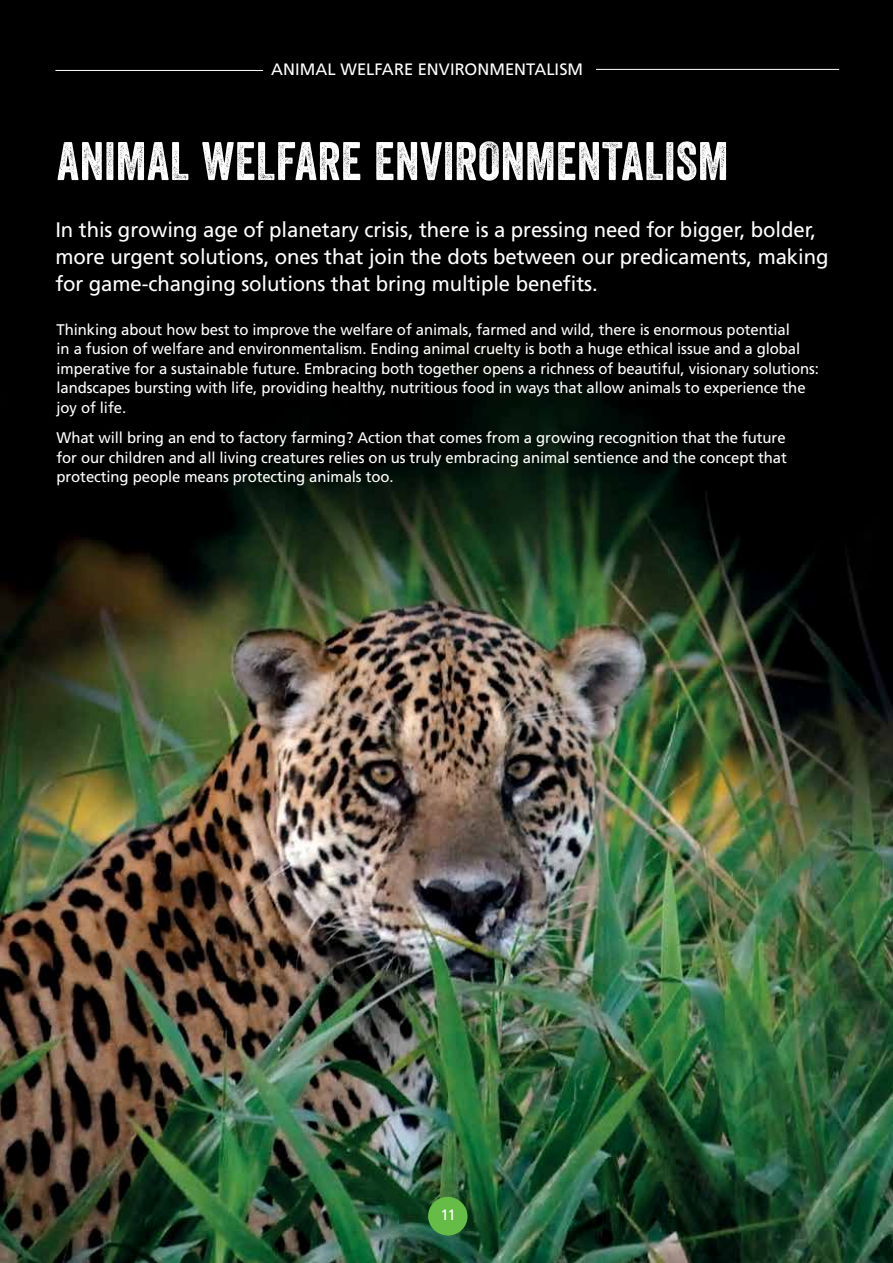
<style>
.page{position:relative;width:893px;height:1263px;background:#fff}
.page>*{position:absolute;margin:0;border:0;box-sizing:border-box;transform-origin:0 0}
.t1{font:52.5px "Veneer";letter-spacing:.005em;color:#fff}
.t2{font:21px/27px "Frutiger";letter-spacing:-.005em;color:#fff}
.t3{font:16.5px "Frutiger";letter-spacing:.005em;color:#fff}
.t4{font:15.3px/19.5px "Frutiger";letter-spacing:-.005em;color:#fff}
.t5{font:15px "Frutiger";color:#fff}
</style>
<div class="page">
<img style="left:0;top:0;width:893px;height:1263px">
<svg style="left:428px;top:1197px;width:38px;height:38px"></svg>
<hr style="left:55px;top:70px;width:208px;height:1px;background:#fff">
<div style="left:429px;top:1197px;width:38px;height:38px;background:#65bc46;border-radius:50%"></div>
<hr style="left:596px;top:69px;width:243px;height:1px;background:#fff">
<p class="t3" style="left:271px;top:60px;width:313px">ANIMAL WELFARE ENVIRONMENTALISM</p>
<h1 class="t1" style="left:57px;top:129px;width:673px">ANIMAL WELFARE ENVIRONMENTALISM</h1>
<h2 class="t2" style="left:55px;top:216px;width:775px">In this growing age of planetary crisis, there is a pressing need for bigger, bolder, more urgent solutions, ones that join the dots between our predicaments, making for game-changing solutions that bring multiple benefits.</h2>
<p class="t4" style="left:57px;top:320px;width:764px">Thinking about how best to improve the welfare of animals, farmed and wild, there is enormous potential<br>in a fusion of welfare and environmentalism. Ending animal cruelty is both a huge ethical issue and a global imperative for a sustainable future. Embracing both together opens a richness of beautiful, visionary solutions: landscapes bursting with life, providing healthy, nutritious food in ways that allow animals to experience the joy of life.</p>
<p class="t4" style="left:57px;top:428px;width:732px;text-align:justify">What will bring an end to factory farming? Action that comes from a growing recognition that the future for our children and all living creatures relies on us truly embracing animal sentience and the concept that protecting people means protecting animals too.</p>
<p class="t5" style="left:440px;top:1206px;width:17px">11</p>
<p class="t5" style="left:443px;top:1206px;width:10px">5</p>
</div>
